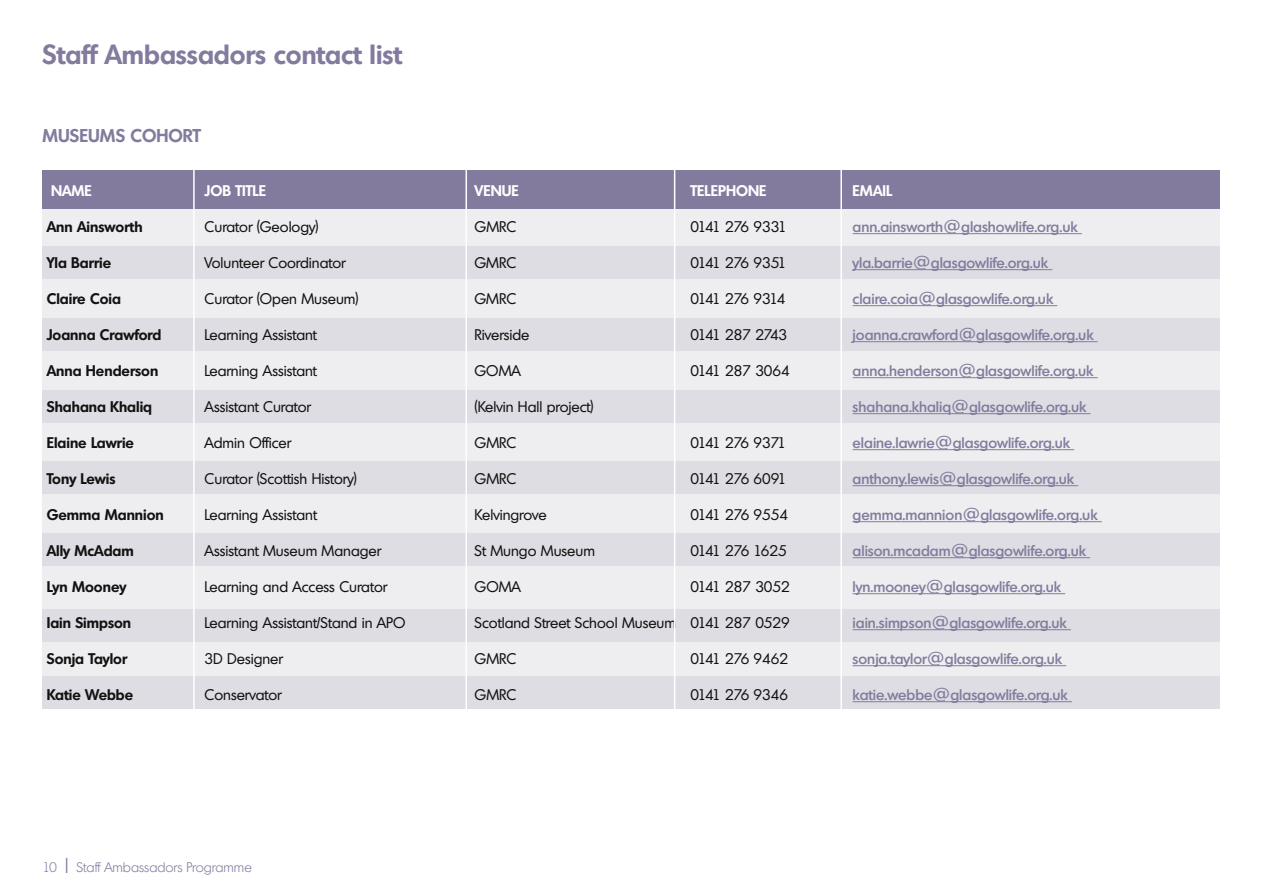
<style>
.page{position:relative;width:1263px;height:893px;background:#fff}
.page>*{position:absolute;margin:0;border:0;box-sizing:border-box;transform-origin:0 0}
.t1{font:600 27px "Montreal TS";color:#837b9e}
.t2{font:600 18px "Montreal TS";color:#837b9e}
.t3{font:500 15px "Montreal TS";color:#837b9e}
.t4{font:15px "Montreal TS";color:#121212}
.t5{font:600 15px "Montreal TS";color:#121212}
.t6{font:15px "Montreal TS";letter-spacing:-.09em;color:#121212}
.t7{font:15px "Montreal TS";letter-spacing:-.045em;color:#121212}
.t8{font:600 15px "Montreal TS";color:#fff}
.t9{font:15px "Montreal TS";letter-spacing:-.085em;color:#121212}
.t10{font:300 13.5px "Montreal TS";color:#837b9e}
.s1{font-size:21px}
</style>
<div class="page">
<div style="left:43px;top:191px;width:1177px;height:518px;background:#eeeef0"></div>
<div style="left:43px;top:676px;width:1177px;height:33px;background:#dedde3"></div>
<div style="left:43px;top:247px;width:1177px;height:32px;background:#dedde3"></div>
<div style="left:43px;top:318px;width:1177px;height:33px;background:#dedde3"></div>
<div style="left:43px;top:390px;width:1177px;height:32px;background:#dedde3"></div>
<div style="left:43px;top:461px;width:1177px;height:33px;background:#dedde3"></div>
<div style="left:43px;top:533px;width:1177px;height:33px;background:#dedde3"></div>
<div style="left:43px;top:609px;width:1177px;height:33px;background:#dedde3"></div>
<div style="left:43px;top:170px;width:1177px;height:39px;background:#837b9e"></div>
<hr style="left:853px;top:233px;width:229px;height:1px;background:#837b9e">
<hr style="left:853px;top:269px;width:199px;height:1px;background:#837b9e">
<hr style="left:853px;top:305px;width:204px;height:1px;background:#837b9e">
<hr style="left:853px;top:341px;width:245px;height:1px;background:#837b9e">
<hr style="left:853px;top:377px;width:245px;height:1px;background:#837b9e">
<hr style="left:853px;top:413px;width:237px;height:1px;background:#837b9e">
<hr style="left:853px;top:449px;width:221px;height:1px;background:#837b9e">
<hr style="left:853px;top:485px;width:225px;height:1px;background:#837b9e">
<hr style="left:853px;top:521px;width:249px;height:1px;background:#837b9e">
<hr style="left:853px;top:557px;width:237px;height:1px;background:#837b9e">
<hr style="left:853px;top:593px;width:212px;height:1px;background:#837b9e">
<hr style="left:853px;top:629px;width:218px;height:1px;background:#837b9e">
<hr style="left:853px;top:665px;width:213px;height:1px;background:#837b9e">
<hr style="left:853px;top:701px;width:219px;height:1px;background:#837b9e">
<hr style="left:193px;top:161px;width:2px;height:567px;background:#fff">
<hr style="left:465px;top:157px;width:2px;height:567px;background:#fff">
<hr style="left:840px;top:157px;width:2px;height:567px;background:#fff">
<hr style="left:674px;top:161px;width:1px;height:567px;background:#fff">
<h1 class="t1" style="left:43px;top:37px;width:361px">Staff Ambassadors contact list</h1>
<p class="t2" style="left:43px;top:124px;width:160px">MUSEUMS COHORT</p>
<p class="t8" style="left:51px;top:181px;width:42px">NAME</p>
<p class="t8" style="left:205px;top:181px;width:63px">JOB TITLE</p>
<p class="t8" style="left:475px;top:181px;width:46px">VENUE</p>
<p class="t8" style="left:691px;top:181px;width:77px">TELEPHONE</p>
<p class="t8" style="left:853px;top:181px;width:41px">EMAIL</p>
<p class="t5" style="left:47px;top:217px;width:97px">Ann Ainsworth</p>
<p class="t4" style="left:205px;top:217px;width:115px">Curator (Geology)</p>
<p class="t4" style="left:475px;top:217px;width:43px">GMRC</p>
<p class="t6" style="left:691px;top:217px;width:98px">0141 276 9331</p>
<p class="t3" style="left:853px;top:217px;width:226px">ann.ainsworth@glashowlife.org.uk</p>
<p class="t5" style="left:47px;top:253px;width:66px">Yla Barrie</p>
<p class="t4" style="left:205px;top:253px;width:143px">Volunteer Coordinator</p>
<p class="t4" style="left:475px;top:253px;width:43px">GMRC</p>
<p class="t6" style="left:691px;top:253px;width:97px">0141 276 9351</p>
<p class="t3" style="left:853px;top:253px;width:197px">yla.barrie@glasgowlife.org.uk</p>
<p class="t5" style="left:47px;top:289px;width:76px">Claire Coia</p>
<p class="t4" style="left:205px;top:289px;width:156px">Curator (Open Museum)</p>
<p class="t4" style="left:475px;top:289px;width:43px">GMRC</p>
<p class="t6" style="left:691px;top:289px;width:96px">0141 276 9314</p>
<p class="t3" style="left:853px;top:289px;width:202px">claire.coia@glasgowlife.org.uk</p>
<p class="t5" style="left:47px;top:325px;width:116px">Joanna Crawford</p>
<p class="t4" style="left:205px;top:325px;width:114px">Learning Assistant</p>
<p class="t4" style="left:475px;top:325px;width:56px">Riverside</p>
<p class="t7" style="left:691px;top:325px;width:98px">0141 287 2743</p>
<p class="t3" style="left:853px;top:325px;width:242px">joanna.crawford@glasgowlife.org.uk</p>
<p class="t5" style="left:47px;top:361px;width:113px">Anna Henderson</p>
<p class="t4" style="left:205px;top:361px;width:114px">Learning Assistant</p>
<p class="t4" style="left:475px;top:361px;width:48px">GOMA</p>
<p class="t4" style="left:691px;top:361px;width:101px">0141 287 3064</p>
<p class="t3" style="left:853px;top:361px;width:242px">anna.henderson@glasgowlife.org.uk</p>
<p class="t5" style="left:47px;top:397px;width:107px">Shahana Khaliq</p>
<p class="t4" style="left:205px;top:397px;width:108px">Assistant Curator</p>
<p class="t4" style="left:475px;top:397px;width:120px">(Kelvin Hall project)</p>
<p class="t3" style="left:853px;top:397px;width:235px">shahana.khaliq@glasgowlife.org.uk</p>
<p class="t5" style="left:47px;top:433px;width:89px">Elaine Lawrie</p>
<p class="t4" style="left:205px;top:433px;width:88px">Admin Officer</p>
<p class="t4" style="left:475px;top:433px;width:43px">GMRC</p>
<p class="t6" style="left:691px;top:433px;width:97px">0141 276 9371</p>
<p class="t3" style="left:853px;top:433px;width:219px">elaine.lawrie@glasgowlife.org.uk</p>
<p class="t5" style="left:47px;top:469px;width:70px">Tony Lewis</p>
<p class="t4" style="left:205px;top:469px;width:154px">Curator (Scottish History)</p>
<p class="t4" style="left:475px;top:469px;width:43px">GMRC</p>
<p class="t6" style="left:691px;top:469px;width:97px">0141 276 6091</p>
<p class="t3" style="left:853px;top:469px;width:223px">anthony.lewis@glasgowlife.org.uk</p>
<p class="t5" style="left:47px;top:505px;width:119px">Gemma Mannion</p>
<p class="t4" style="left:205px;top:505px;width:114px">Learning Assistant</p>
<p class="t4" style="left:475px;top:505px;width:74px">Kelvingrove</p>
<p class="t7" style="left:691px;top:505px;width:99px">0141 276 9554</p>
<p class="t3" style="left:853px;top:505px;width:246px">gemma.mannion@glasgowlife.org.uk</p>
<p class="t5" style="left:47px;top:541px;width:88px">Ally McAdam</p>
<p class="t4" style="left:205px;top:541px;width:178px">Assistant Museum Manager</p>
<p class="t4" style="left:475px;top:541px;width:122px">St Mungo Museum</p>
<p class="t9" style="left:691px;top:541px;width:98px">0141 276 1625</p>
<p class="t3" style="left:853px;top:541px;width:235px">alison.mcadam@glasgowlife.org.uk</p>
<p class="t5" style="left:47px;top:577px;width:81px">Lyn Mooney</p>
<p class="t4" style="left:205px;top:577px;width:184px">Learning and Access Curator</p>
<p class="t4" style="left:475px;top:577px;width:48px">GOMA</p>
<p class="t4" style="left:691px;top:577px;width:101px">0141 287 3052</p>
<p class="t3" style="left:853px;top:577px;width:210px">lyn.mooney@glasgowlife.org.uk</p>
<p class="t5" style="left:47px;top:613px;width:86px">Iain Simpson</p>
<p class="t4" style="left:205px;top:613px;width:202px">Learning Assistant/Stand in APO</p>
<p class="t4" style="left:475px;top:613px;width:317px">Scotland Street School Museum 0141 287 0529</p>
<p class="t3" style="left:853px;top:613px;width:215px">iain.simpson@glasgowlife.org.uk</p>
<p class="t5" style="left:47px;top:649px;width:82px">Sonja Taylor</p>
<p class="t4" style="left:205px;top:649px;width:80px">3D Designer</p>
<p class="t4" style="left:475px;top:649px;width:43px">GMRC</p>
<p class="t7" style="left:691px;top:649px;width:99px">0141 276 9462</p>
<p class="t3" style="left:853px;top:649px;width:211px">sonja.taylor@glasgowlife.org.uk</p>
<p class="t5" style="left:47px;top:685px;width:88px">Katie Webbe</p>
<p class="t4" style="left:205px;top:685px;width:79px">Conservator</p>
<p class="t4" style="left:475px;top:685px;width:43px">GMRC</p>
<p class="t7" style="left:691px;top:685px;width:99px">0141 276 9346</p>
<p class="t3" style="left:853px;top:685px;width:216px">katie.webbe@glasgowlife.org.uk</p>
<p class="t10" style="left:43px;top:858px;width:211px">10 <span class="s1">I</span> Staff Ambassadors Programme</p>
</div>
